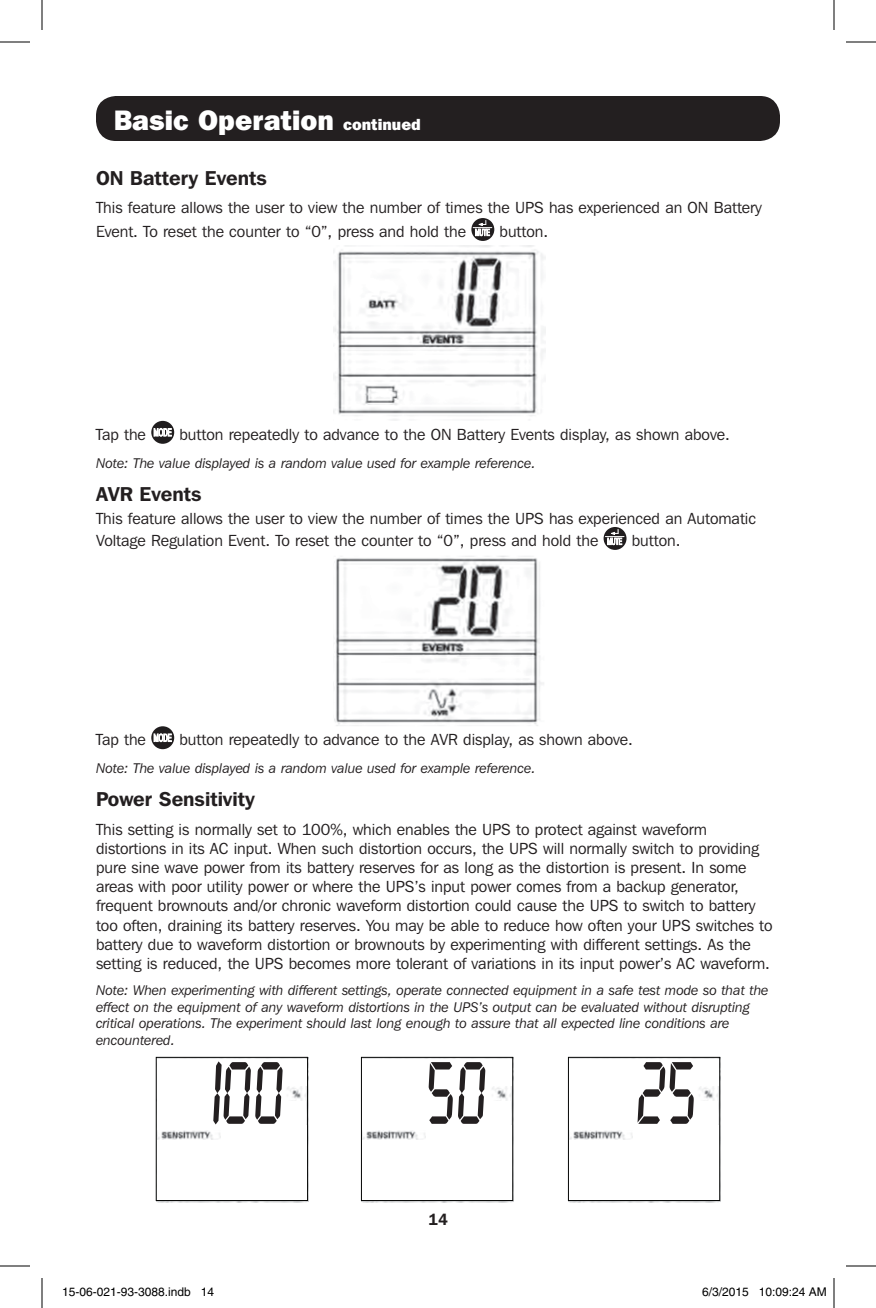
<style>
.page{position:relative;width:876px;height:1308px;background:#fff}
.page>*{position:absolute;margin:0;border:0;box-sizing:border-box;transform-origin:0 0}
.t1{font:800 28px "Franklin Gothic IT Cby BT";color:#fff}
.t2{font:600 20px "Franklin Gothic IT Cby BT";color:#231f20}
.t3{font:16px/19.2px "Franklin Gothic IT Cby BT";color:#231f20}
.t4{font:600 16px "Franklin Gothic IT Cby BT";color:#231f20}
.t5{font:italic 14px/16.8px "Franklin Gothic IT Cby BT";color:#231f20}
.t6{font:12px "Helvetica";color:#000}
.s1{font-size:16px}
</style>
<div class="page">
<img style="left:334px;top:246px;width:211px;height:175px">
<img style="left:334px;top:556px;width:210px;height:170px">
<img style="left:156px;top:1086px;width:152px;height:116px">
<div style="left:156px;top:1057px;width:152px;height:144px;border:1px solid #050605"></div>
<div style="left:157px;top:1059px;width:127px;height:71px;background:#fff"></div>
<div style="left:157px;top:1140px;width:149px;height:60px;background:#fff"></div>
<div style="left:221px;top:1126px;width:85px;height:17px;background:#fff"></div>
<div style="left:283px;top:1101px;width:23px;height:25px;background:#fff"></div>
<svg style="left:213px;top:1061px;width:70px;height:63px"></svg>
<img style="left:361px;top:1086px;width:152px;height:116px">
<div style="left:361px;top:1057px;width:152px;height:144px;border:1px solid #050605"></div>
<div style="left:362px;top:1059px;width:128px;height:71px;background:#fff"></div>
<div style="left:362px;top:1140px;width:150px;height:60px;background:#fff"></div>
<div style="left:426px;top:1126px;width:86px;height:17px;background:#fff"></div>
<div style="left:488px;top:1059px;width:24px;height:27px;background:#fff"></div>
<div style="left:488px;top:1101px;width:23px;height:25px;background:#fff"></div>
<svg style="left:429px;top:1062px;width:56px;height:62px"></svg>
<img style="left:568px;top:1086px;width:152px;height:116px">
<div style="left:568px;top:1057px;width:152px;height:144px;border:1px solid #050605"></div>
<div style="left:569px;top:1059px;width:128px;height:71px;background:#fff"></div>
<div style="left:569px;top:1140px;width:150px;height:60px;background:#fff"></div>
<div style="left:633px;top:1126px;width:86px;height:17px;background:#fff"></div>
<div style="left:695px;top:1059px;width:24px;height:27px;background:#fff"></div>
<div style="left:695px;top:1101px;width:23px;height:25px;background:#fff"></div>
<svg style="left:638px;top:1062px;width:56px;height:62px"></svg>
<svg style="left:471px;top:218px;width:23px;height:23px"></svg>
<svg style="left:473px;top:220px;width:19px;height:17px"></svg>
<div style="left:96px;top:96px;width:684px;height:45px;background:#231f20;border-radius:20px"></div>
<div style="left:151px;top:421px;width:23px;height:23px;background:#201d1e;border-radius:50%"></div>
<svg style="left:153px;top:428px;width:19px;height:9px"></svg>
<svg style="left:604px;top:527px;width:23px;height:23px"></svg>
<svg style="left:605px;top:529px;width:19px;height:17px"></svg>
<div style="left:151px;top:726px;width:23px;height:23px;background:#201d1e;border-radius:50%"></div>
<svg style="left:153px;top:733px;width:19px;height:10px"></svg>
<hr style="left:0;top:42px;width:30px;height:1px;background:#000">
<hr style="left:846px;top:42px;width:30px;height:1px;background:#000">
<hr style="left:0;top:1266px;width:30px;height:1px;background:#000">
<hr style="left:846px;top:1266px;width:30px;height:1px;background:#000">
<hr style="left:42px;top:0;width:1px;height:30px;background:#000">
<hr style="left:42px;top:1278px;width:1px;height:30px;background:#000">
<hr style="left:834px;top:0;width:1px;height:30px;background:#000">
<hr style="left:834px;top:1278px;width:1px;height:30px;background:#000">
<h1 class="t1" style="left:114px;top:102px;width:308px">Basic Operation <span class="s1">continued</span></h1>
<p class="t2" style="left:96px;top:165px;width:172px">ON Battery Events</p>
<p class="t3" style="left:96px;top:195px;width:667px;line-height:24px">This feature allows the user to view the number of times the UPS has experienced an ON Battery<br>Event. To reset the counter to “0”, press and hold the</p>
<p class="t3" style="left:500px;top:222px;width:50px">button.</p>
<p class="t3" style="left:96px;top:424px;width:52px">Tap the</p>
<p class="t3" style="left:179px;top:424px;width:552px">button repeatedly to advance to the ON Battery Events display, as shown above.</p>
<p class="t5" style="left:96px;top:455px;width:441px">Note: The value displayed is a random value used for example reference.</p>
<p class="t2" style="left:96px;top:481px;width:107px">AVR Events</p>
<p class="t3" style="left:96px;top:507px;width:662px;line-height:22.2px">This feature allows the user to view the number of times the UPS has experienced an Automatic<br>Voltage Regulation Event. To reset the counter to “0”, press and hold the</p>
<p class="t3" style="left:632px;top:530px;width:50px">button.</p>
<p class="t3" style="left:96px;top:730px;width:52px">Tap the</p>
<p class="t3" style="left:179px;top:730px;width:455px">button repeatedly to advance to the AVR display, as shown above.</p>
<p class="t5" style="left:96px;top:760px;width:441px">Note: The value displayed is a random value used for example reference.</p>
<p class="t2" style="left:96px;top:787px;width:160px">Power Sensitivity</p>
<p class="t3" style="left:96px;top:819px;width:678px">This setting is normally set to 100%, which enables the UPS to protect against waveform distortions in its AC input. When such distortion occurs, the UPS will normally switch to providing pure sine wave power from its battery reserves for as long as the distortion is present. In some areas with poor utility power or where the UPS’s input power comes from a backup generator, frequent brownouts and/or chronic waveform distortion could cause the UPS to switch to battery too often, draining its battery reserves. You may be able to reduce how often your UPS switches to battery due to waveform distortion or brownouts by experimenting with different settings. As the setting is reduced, the UPS becomes more tolerant of variations in its input power’s AC waveform.</p>
<p class="t5" style="left:96px;top:981px;width:674px">Note: When experimenting with different settings, operate connected equipment in a safe test mode so that the effect on the equipment of any waveform distortions in the UPS’s output can be evaluated without disrupting critical operations. The experiment should last long enough to assure that all expected line conditions are encountered.</p>
<p class="t4" style="left:428px;top:1209px;width:21px">14</p>
<p class="t6" style="left:62px;top:1285px;width:154px">15-06-021-93-3088.indb 14</p>
<p class="t6" style="left:702px;top:1285px;width:126px">6/3/2015 10:09:24 AM</p>
</div>
